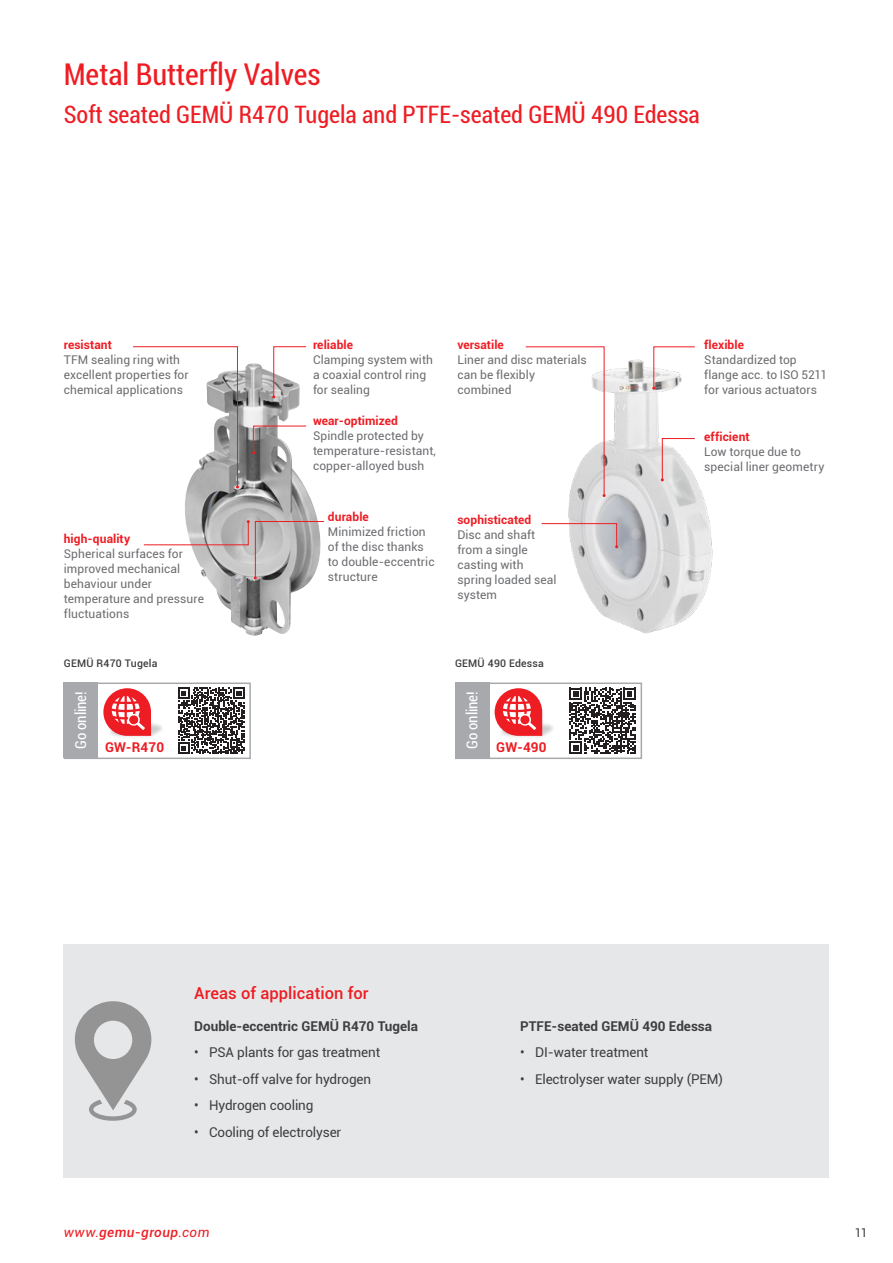
<style>
.page{position:relative;width:893px;height:1263px;background:#fff}
.page>*{position:absolute;margin:0;border:0;box-sizing:border-box;transform-origin:0 0}
.t1{font:condensed 30px "Roboto";color:#ee1d23}
.t2{font:condensed 24px "Roboto";color:#ee1d23}
.t3{font:500 16.5px "Roboto";letter-spacing:.005em;color:#ee1d23}
.t4{font:condensed 15px "Roboto";letter-spacing:-.01em;color:#fff}
.t5{font:13.5px "Roboto";letter-spacing:-.01em;color:#3e3e3f}
.t6{font:700 13.5px "Roboto";color:#3e3e3f}
.t7{font:italic 500 13.5px "Roboto";letter-spacing:.035em;color:#ee1d23}
.t8{font:700 13.5px "Roboto";letter-spacing:.01em;color:#ee1d23}
.t9{font:12px/15px "Roboto";letter-spacing:.005em;color:#6c6d70}
.t10{font:700 12px "Roboto";letter-spacing:.005em;color:#ee1d23}
.t11{font:12px "Roboto";color:#3e3e3f}
.t12{font:500 10.5px "Roboto";letter-spacing:.02em;color:#3e3e3f}
.s1{font-weight:400}
</style>
<div class="page">
<div style="left:64px;top:682px;width:187px;height:77px;border:2px solid #a8a9ad"></div>
<div style="left:455px;top:682px;width:187px;height:77px;border:2px solid #a8a9ad"></div>
<img style="left:185px;top:365px;width:133px;height:271px">
<img style="left:568px;top:359px;width:145px;height:275px">
<img style="left:118px;top:723px;width:44px;height:14px">
<svg style="left:103px;top:688px;width:48px;height:48px"></svg>
<img style="left:509px;top:720px;width:44px;height:17px">
<svg style="left:495px;top:688px;width:47px;height:48px"></svg>
<div style="left:64px;top:944px;width:765px;height:234px;background:#e6e7e9"></div>
<svg style="left:75px;top:1001px;width:76px;height:120px"></svg>
<svg style="left:133px;top:346px;width:106px;height:142px"></svg>
<svg style="left:272px;top:346px;width:35px;height:52px"></svg>
<svg style="left:178px;top:687px;width:67px;height:67px"></svg>
<svg style="left:569px;top:688px;width:67px;height:66px"></svg>
<svg style="left:525px;top:346px;width:81px;height:151px"></svg>
<svg style="left:652px;top:346px;width:44px;height:44px"></svg>
<svg style="left:661px;top:438px;width:35px;height:43px"></svg>
<svg style="left:541px;top:523px;width:77px;height:25px"></svg>
<div style="left:64px;top:682px;width:34px;height:76px;background:#a8a9ad"></div>
<div style="left:455px;top:682px;width:34px;height:76px;background:#a8a9ad"></div>
<svg style="left:252px;top:425px;width:55px;height:29px"></svg>
<svg style="left:143px;top:520px;width:181px;height:59px"></svg>
<h1 class="t1" style="left:64px;top:54px;width:258px">Metal Butterfly Valves</h1>
<h2 class="t2" style="left:64px;top:97px;width:638px">Soft seated GEMÜ R470 Tugela and PTFE-seated GEMÜ 490 Edessa</h2>
<p class="t10" style="left:64px;top:336px;width:50px">resistant</p>
<p class="t9" style="left:64px;top:352px;width:126px">TFM sealing ring with excellent properties for chemical applications</p>
<p class="t10" style="left:64px;top:530px;width:68px">high-quality</p>
<p class="t9" style="left:64px;top:546px;width:142px">Spherical surfaces for improved mechanical behaviour under temperature and pressure fluctuations</p>
<p class="t10" style="left:313px;top:336px;width:42px">reliable</p>
<p class="t9" style="left:313px;top:352px;width:121px">Clamping system with a coaxial control ring for sealing</p>
<p class="t10" style="left:313px;top:412px;width:86px">wear-optimized</p>
<p class="t9" style="left:313px;top:428px;width:124px">Spindle protected by temperature-resistant, copper-alloyed bush</p>
<p class="t10" style="left:328px;top:508px;width:42px">durable</p>
<p class="t9" style="left:328px;top:524px;width:108px">Minimized friction of the disc thanks to double-eccentric structure</p>
<p class="t10" style="left:457px;top:336px;width:48px">versatile</p>
<p class="t9" style="left:457px;top:352px;width:131px">Liner and disc materials can be flexibly combined</p>
<p class="t10" style="left:457px;top:511px;width:75px">sophisticated</p>
<p class="t9" style="left:457px;top:527px;width:101px">Disc and shaft from a single casting with spring loaded seal system</p>
<p class="t12" style="left:64px;top:655px;width:95px">GEMÜ R470 Tugela</p>
<p class="t12" style="left:455px;top:655px;width:91px">GEMÜ 490 Edessa</p>
<p class="t4" style="left:70px;top:749px;width:59px;rotate:-90deg">Go online!</p>
<p class="t8" style="left:105px;top:737px;width:61px">GW-R470</p>
<p class="t4" style="left:462px;top:749px;width:59px;rotate:-90deg">Go online!</p>
<p class="t8" style="left:496px;top:737px;width:52px">GW-490</p>
<p class="t10" style="left:704px;top:336px;width:41px">flexible</p>
<p class="t9" style="left:704px;top:352px;width:124px">Standardized top flange acc. to ISO 5211 for various actuators</p>
<p class="t10" style="left:704px;top:428px;width:47px">efficient</p>
<p class="t9" style="left:704px;top:444px;width:122px">Low torque due to special liner geometry</p>
<h3 class="t3" style="left:194px;top:981px;width:176px">Areas of application for</h3>
<p class="t6" style="left:194px;top:1016px;width:225px">Double-eccentric GEMÜ R470 Tugela</p>
<p class="t5" style="left:194px;top:1043px;width:188px">• PSA plants for gas treatment</p>
<p class="t5" style="left:194px;top:1069px;width:179px">• Shut-off valve for hydrogen</p>
<p class="t5" style="left:194px;top:1096px;width:121px">• Hydrogen cooling</p>
<p class="t5" style="left:194px;top:1122px;width:149px">• Cooling of electrolyser</p>
<p class="t6" style="left:520px;top:1016px;width:193px">PTFE-seated GEMÜ 490 Edessa</p>
<p class="t5" style="left:520px;top:1043px;width:130px">• DI-water treatment</p>
<p class="t5" style="left:520px;top:1069px;width:204px">• Electrolyser water supply (PEM)</p>
<p class="t7" style="left:64px;top:1223px;width:147px"><span class="s1">www.</span>gemu-group<span class="s1">.com</span></p>
<p class="t11" style="left:855px;top:1225px;width:14px">11</p>
</div>
